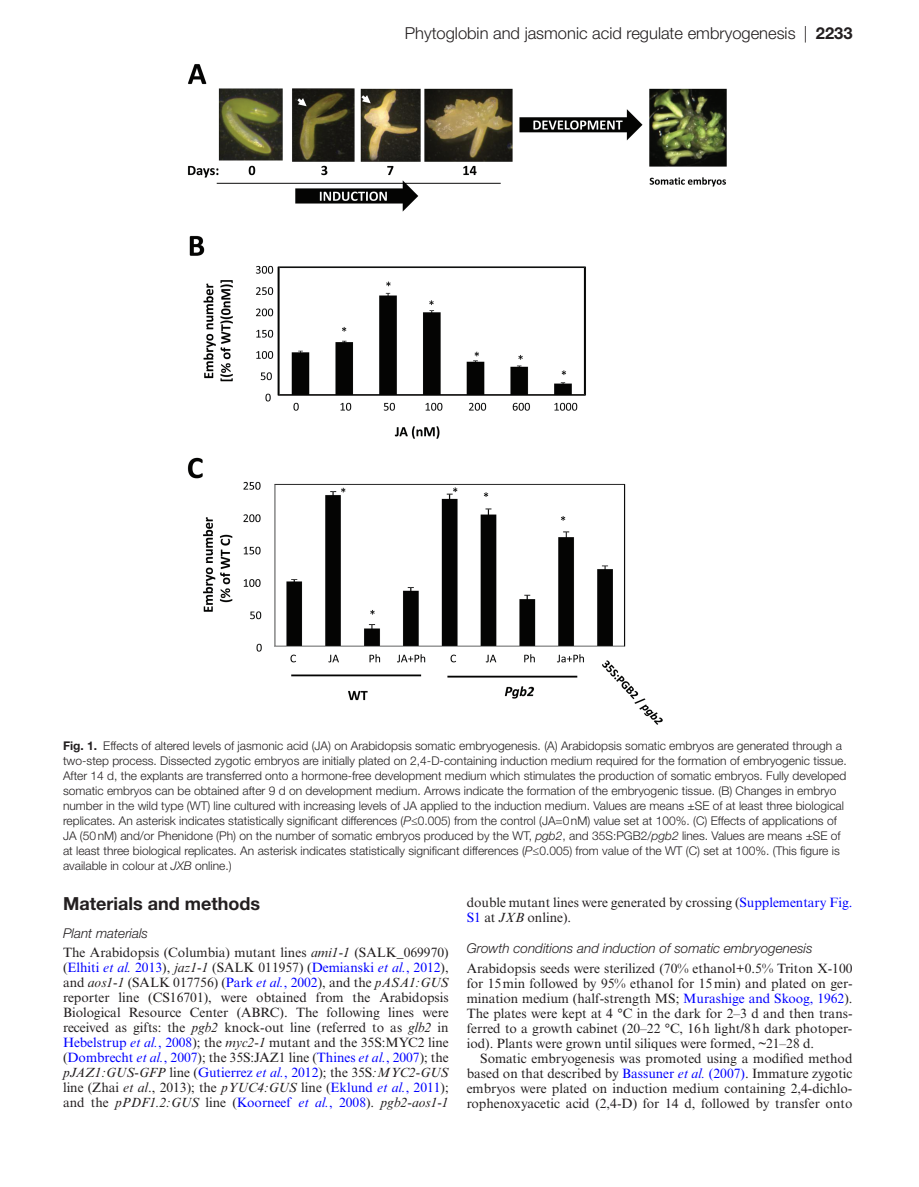
<style>
.page{position:relative;width:919px;height:1187px;background:#fff}
.page>*{position:absolute;margin:0;border:0;box-sizing:border-box;transform-origin:0 0}
.t1{font:700 18px "Helvetica Neue LT Std";color:#231f20}
.t2{font:300 16.5px "Helvetica Neue LT Std";color:#231f20}
.t3{font:13.5px/15px "Times New Roman MT Std";color:#231f20;text-align:justify}
.t4{font:italic 300 13.5px "Helvetica Neue LT Std";color:#231f20}
.t5{font:300 12px/15px "Helvetica Neue LT Std";color:#231f20}
.s1{font-weight:700}
.s2{font-style:italic}
.s3{color:#00f}
.s4{font-style:italic;color:#00f}
</style>
<div class="page">
<img style="left:188px;top:64px;width:539px;height:661px">
<p class="t2" style="left:405px;top:23px;width:449px">Phytoglobin and jasmonic acid regulate embryogenesis | <span class="s1">2233</span></p>
<p class="t5" style="left:63px;top:737px;width:785px"><span class="s1">Fig. 1.</span> Effects of altered levels of jasmonic acid (JA) on Arabidopsis somatic embryogenesis. (A) Arabidopsis somatic embryos are generated through a two-step process. Dissected zygotic embryos are initially plated on 2,4-D-containing induction medium required for the formation of embryogenic tissue.<br>After 14 d, the explants are transferred onto a hormone-free development medium which stimulates the production of somatic embryos. Fully developed somatic embryos can be obtained after 9 d on development medium. Arrows indicate the formation of the embryogenic tissue. (B) Changes in embryo number in the wild type (WT) line cultured with increasing levels of JA applied to the induction medium. Values are means ±SE of at least three biological replicates. An asterisk indicates statistically significant differences (<span class="s2">P</span>≤0.005) from the control (JA=0nM) value set at 100%. (C) Effects of applications of JA (50nM) and/or Phenidone (Ph) on the number of somatic embryos produced by the WT, <span class="s2">pgb2</span>, and 35S:PGB2/<span class="s2">pgb2</span> lines. Values are means ±SE of at least three biological replicates. An asterisk indicates statistically significant differences (<span class="s2">P</span>≤0.005) from value of the WT (C) set at 100%. (This figure is available in colour at <span class="s2">JXB</span> online.)</p>
<h1 class="t1" style="left:63px;top:892px;width:198px">Materials and methods</h1>
<p class="t4" style="left:63px;top:924px;width:87px">Plant materials</p>
<p class="t3" style="left:63px;top:945px;width:387px">The Arabidopsis (Columbia) mutant lines <span class="s2">ami1-1</span> (SALK_069970) (<span class="s3">Elhiti</span> <span class="s4">et al.</span> <span class="s3">2013</span>), <span class="s2">jaz1-1</span> (SALK 011957) (<span class="s3">Demianski</span> <span class="s4">et al.</span><span class="s3">, 2012</span>), and <span class="s2">aos1-1</span> (SALK 017756) (<span class="s3">Park</span> <span class="s4">et al.</span><span class="s3">, 2002</span>), and the <span class="s2">pASA1:GUS </span>reporter line (CS16701), were obtained from the Arabidopsis Biological Resource Center (ABRC). The following lines were received as gifts: the <span class="s2">pgb2</span> knock-out line (referred to as <span class="s2">glb2</span> in <span class="s3">Hebelstrup</span> <span class="s4">et al.</span><span class="s3">, 2008</span>); the <span class="s2">myc2-1</span> mutant and the 35S:MYC2 line (<span class="s3">Dombrecht</span> <span class="s4">et al.</span><span class="s3">, 2007</span>); the 35S:JAZ1 line (<span class="s3">Thines</span> <span class="s4">et al.</span><span class="s3">, 2007</span>); the <span class="s2">pJAZ1:GUS-GFP</span> line (<span class="s3">Gutierrez</span> <span class="s4">et al.</span><span class="s3">, 2012</span>); the 35S<span class="s2">:MYC2-GUS </span>line (Zhai <span class="s2">et al</span>., 2013); the <span class="s2">pYUC4:GUS</span> line (<span class="s3">Eklund</span> <span class="s4">et al.</span><span class="s3">, 2011</span>); and the <span class="s2">pPDF1.2:GUS</span> line (<span class="s3">Koorneef</span> <span class="s4">et al.</span><span class="s3">, 2008</span>). <span class="s2">pgb2</span>-<span class="s2">aos1-1</span></p>
<p class="t3" style="left:466px;top:894px;width:387px">double mutant lines were generated by crossing (<span class="s3">Supplementary Fig.<br>S1</span> at <span class="s2">JXB</span> online).</p>
<p class="t4" style="left:466px;top:940px;width:347px">Growth conditions and induction of somatic embryogenesis</p>
<p class="t3" style="left:466px;top:960px;width:387px">Arabidopsis seeds were sterilized (70% ethanol+0.5% Triton X-100 for 15min followed by 95% ethanol for 15min) and plated on ger&shy;mination medium (half-strength MS; <span class="s3">Murashige and Skoog, 1962</span>).<br>The plates were kept at 4 °C in the dark for 2–3 d and then trans&shy;ferred to a growth cabinet (20–22 °C, 16h light/8h dark photoper&shy;iod). Plants were grown until siliques were formed, ~21–28 d.</p>
<p class="t3" style="left:466px;top:1050px;width:387px;text-indent:14px">Somatic embryogenesis was promoted using a modified method based on that described by <span class="s3">Bassuner</span> <span class="s4">et al.</span> <span class="s3">(2007)</span>. Immature zygotic embryos were plated on induction medium containing 2,4-dichlo&shy;rophenoxyacetic acid (2,4-D) for 14 d, followed by transfer onto</p>
</div>
